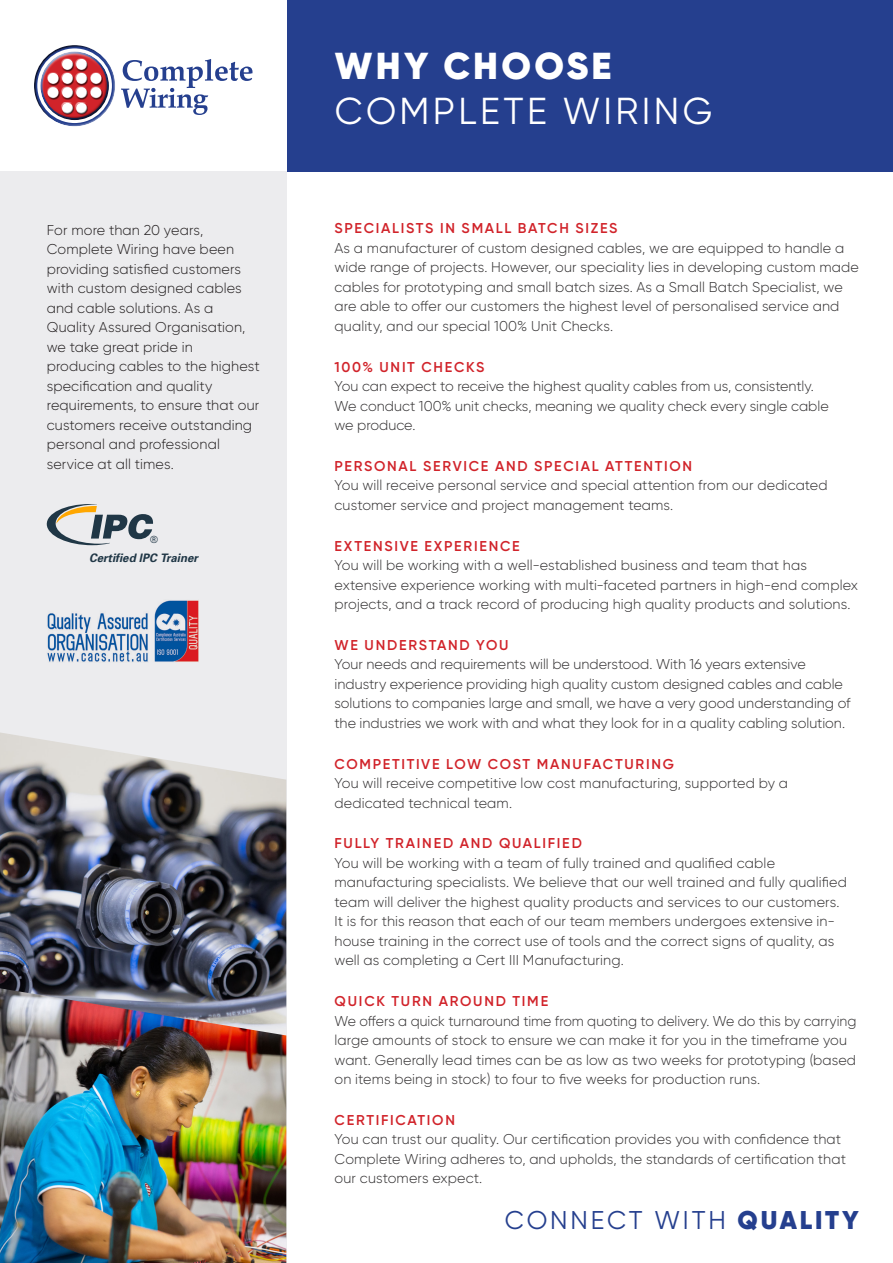
<style>
.page{position:relative;width:893px;height:1263px;background:#fff}
.page>*{position:absolute;margin:0;border:0;box-sizing:border-box;transform-origin:0 0}
.t1{font:37.5px/45px "Gilroy";letter-spacing:.09em;color:#fff}
.t2{font:25.65px "Gilroy";letter-spacing:.11em;color:#253f8e}
.Body{font:300 14.25px/19.5px "Gilroy";letter-spacing:.005em;color:#312f30}
.Body-2{font:300 14.25px/19.5px "Gilroy";letter-spacing:.01em;color:#231f20}
.Heading_2{font:600 14.25px "Gilroy";letter-spacing:.115em;color:#d1232a}
.t3{font:italic 700 11.7px "Univers";color:#203746}
.t4{font:condensed 9.9px "Univers";color:#203746}
.s1{font-weight:900}
</style>
<div class="page">
<div style="left:0;top:0;width:893px;height:171px;background:#253f8e"></div>
<div style="left:0;top:0;width:286px;height:171px;background:#fff"></div>
<div style="left:0;top:171px;width:286px;height:1092px;background:#ececee"></div>
<svg style="left:47px;top:504px;width:106px;height:41px"></svg>
<img style="left:47px;top:600px;width:152px;height:62px">
<img style="left:0;top:732px;width:286px;height:256px">
<div style="left:53px;top:50px;width:62px;height:78px;background:#fff;opacity:.75"></div>
<div style="left:33px;top:44px;width:68px;height:80px;background:#231f20;opacity:.75"></div>
<div style="left:40px;top:49px;width:68px;height:55px;background:#fff;opacity:.75"></div>
<div style="left:41px;top:63px;width:68px;height:58px;background:#231f20;opacity:.75"></div>
<div style="left:61px;top:58px;width:13px;height:9px;background:#fff;opacity:.75"></div>
<div style="left:61px;top:61px;width:13px;height:10px;background:#231f20;opacity:.75"></div>
<div style="left:75px;top:58px;width:13px;height:9px;background:#fff;opacity:.75"></div>
<div style="left:75px;top:61px;width:13px;height:10px;background:#231f20;opacity:.75"></div>
<div style="left:61px;top:102px;width:13px;height:9px;background:#fff;opacity:.75"></div>
<div style="left:61px;top:105px;width:13px;height:10px;background:#231f20;opacity:.75"></div>
<div style="left:75px;top:102px;width:13px;height:9px;background:#fff;opacity:.75"></div>
<div style="left:75px;top:105px;width:13px;height:10px;background:#231f20;opacity:.75"></div>
<div style="left:47px;top:72px;width:13px;height:9px;background:#fff;opacity:.75"></div>
<div style="left:47px;top:75px;width:13px;height:10px;background:#231f20;opacity:.75"></div>
<div style="left:61px;top:72px;width:13px;height:9px;background:#fff;opacity:.75"></div>
<div style="left:61px;top:75px;width:13px;height:10px;background:#231f20;opacity:.75"></div>
<div style="left:75px;top:72px;width:13px;height:9px;background:#fff;opacity:.75"></div>
<div style="left:75px;top:75px;width:13px;height:10px;background:#231f20;opacity:.75"></div>
<div style="left:90px;top:72px;width:13px;height:9px;background:#fff;opacity:.75"></div>
<div style="left:90px;top:75px;width:13px;height:10px;background:#231f20;opacity:.75"></div>
<div style="left:47px;top:86px;width:13px;height:9px;background:#fff;opacity:.75"></div>
<div style="left:47px;top:89px;width:13px;height:10px;background:#231f20;opacity:.75"></div>
<div style="left:61px;top:86px;width:13px;height:9px;background:#fff;opacity:.75"></div>
<div style="left:61px;top:89px;width:13px;height:10px;background:#231f20;opacity:.75"></div>
<div style="left:75px;top:86px;width:13px;height:9px;background:#fff;opacity:.75"></div>
<div style="left:75px;top:89px;width:13px;height:10px;background:#231f20;opacity:.75"></div>
<div style="left:90px;top:86px;width:13px;height:9px;background:#fff;opacity:.75"></div>
<div style="left:90px;top:89px;width:13px;height:10px;background:#231f20;opacity:.75"></div>
<svg style="left:121px;top:59px;width:131px;height:56px"></svg>
<img style="left:0;top:988px;width:286px;height:275px">
<p class="Body-2" style="left:47px;top:220px;width:215px">For more than 20 years,<br>Complete Wiring have been providing satisfied customers with custom designed cables and cable solutions. As a<br>Quality Assured Organisation, we take great pride in producing cables to the highest specification and quality requirements, to ensure that our customers receive outstanding personal and professional service at all times.</p>
<p class="t4" style="left:150px;top:533px;width:9px">®</p>
<p class="t3" style="left:89px;top:550px;width:110px">Certified IPC Trainer</p>
<p class="t1" style="left:335px;top:43px;width:379px"><span class="s1">WHY CHOOSE<br></span>COMPLETE WIRING</p>
<p class="Heading_2" style="left:335px;top:219px;width:284px">SPECIALISTS IN SMALL BATCH SIZES</p>
<p class="Body" style="left:334px;top:238px;width:526px">As a manufacturer of custom designed cables, we are equipped to handle a wide range of projects. However, our speciality lies in developing custom made cables for prototyping and small batch sizes. As a Small Batch Specialist, we are able to offer our customers the highest level of personalised service and quality, and our special 100% Unit Checks.</p>
<p class="Heading_2" style="left:334px;top:358px;width:151px">100% UNIT CHECKS</p>
<p class="Body" style="left:334px;top:376px;width:496px">You can expect to receive the highest quality cables from us, consistently.<br>We conduct 100% unit checks, meaning we quality check every single cable we produce.</p>
<p class="Heading_2" style="left:335px;top:457px;width:359px">PERSONAL SERVICE AND SPECIAL ATTENTION</p>
<p class="Body" style="left:334px;top:475px;width:495px">You will receive personal service and special attention from our dedicated customer service and project management teams.</p>
<p class="Heading_2" style="left:335px;top:537px;width:187px">EXTENSIVE EXPERIENCE</p>
<p class="Body" style="left:334px;top:555px;width:525px">You will be working with a well-established business and team that has extensive experience working with multi-faceted partners in high-end complex projects, and a track record of producing high quality products and solutions.</p>
<p class="Heading_2" style="left:335px;top:636px;width:175px">WE UNDERSTAND YOU</p>
<p class="Body" style="left:334px;top:654px;width:518px">Your needs and requirements will be understood. With 16 years extensive industry experience providing high quality custom designed cables and cable solutions to companies large and small, we have a very good understanding of the industries we work with and what they look for in a quality cabling solution.</p>
<p class="Heading_2" style="left:335px;top:755px;width:341px">COMPETITIVE LOW COST MANUFACTURING</p>
<p class="Body" style="left:334px;top:773px;width:455px">You will receive competitive low cost manufacturing, supported by a dedicated technical team.</p>
<p class="Heading_2" style="left:335px;top:834px;width:249px">FULLY TRAINED AND QUALIFIED</p>
<p class="Body" style="left:334px;top:853px;width:514px">You will be working with a team of fully trained and qualified cable manufacturing specialists. We believe that our well trained and fully qualified team will deliver the highest quality products and services to our customers.<br>It is for this reason that each of our team members undergoes extensive in&shy;house training in the correct use of tools and the correct signs of quality, as well as completing a Cert III Manufacturing.</p>
<p class="Heading_2" style="left:335px;top:992px;width:215px">QUICK TURN AROUND TIME</p>
<p class="Body" style="left:334px;top:1011px;width:523px">We offers a quick turnaround time from quoting to delivery. We do this by carrying large amounts of stock to ensure we can make it for you in the timeframe you want. Generally lead times can be as low as two weeks for prototyping (based on items being in stock) to four to five weeks for production runs.</p>
<p class="Heading_2" style="left:335px;top:1111px;width:122px">CERTIFICATION</p>
<p class="Body" style="left:334px;top:1129px;width:513px">You can trust our quality. Our certification provides you with confidence that<br>Complete Wiring adheres to, and upholds, the standards of certification that our customers expect.</p>
<p class="t2" style="left:505px;top:1204px;width:355px">CONNECT WITH <span class="s1">QUALITY</span></p>
</div>
